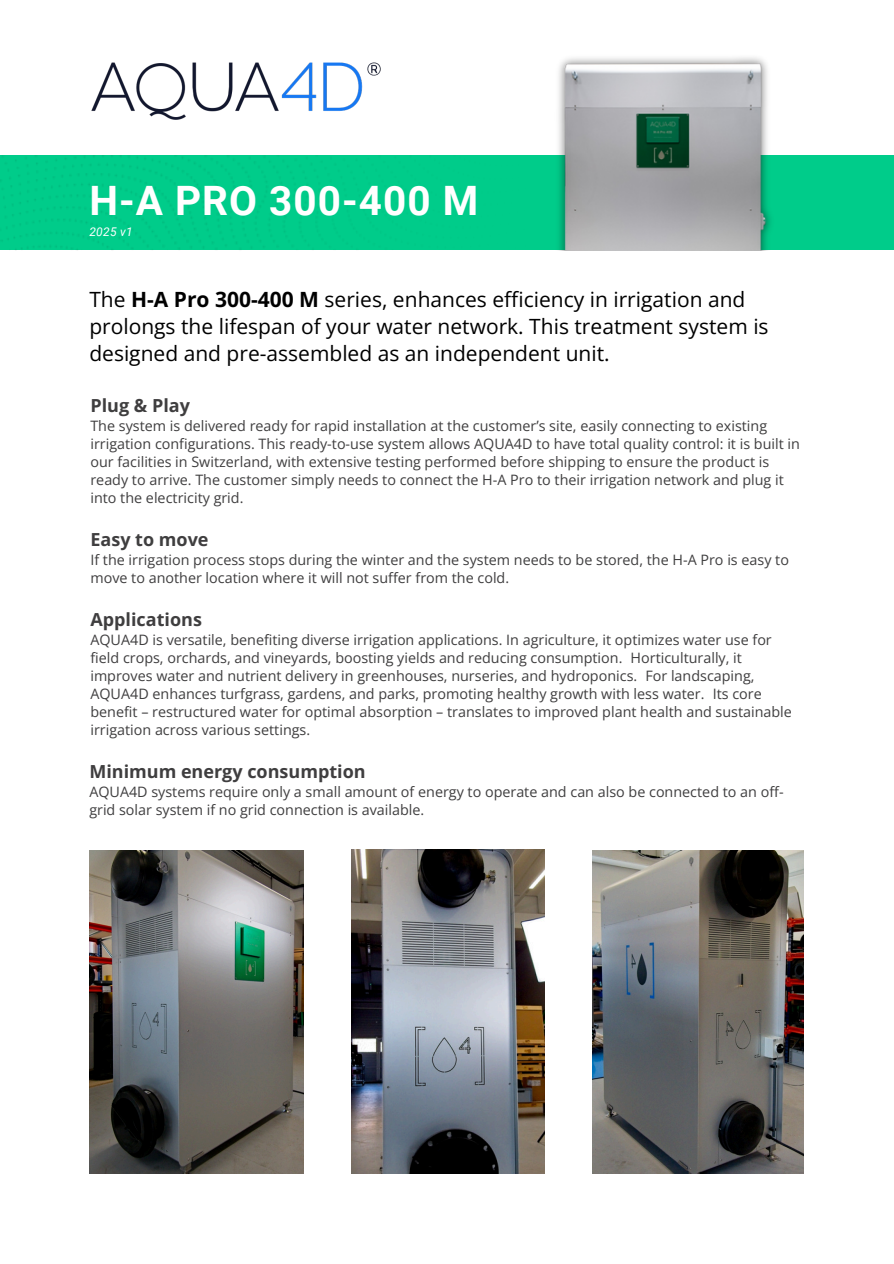
<style>
.page{position:relative;width:894px;height:1264px;background:#fff}
.page>*{position:absolute;margin:0;border:0;box-sizing:border-box;transform-origin:0 0}
.t1{font:700 40.5px "Roboto";letter-spacing:.025em;color:#fff}
.t2{font:21px/27px "Open Sans";color:#000}
.t3{font:700 18px "Open Sans";color:#3f3e3f}
.t4{font:14.4px/18px "Open Sans";color:#3f3e3f}
.t5{font:italic 12px "Roboto";letter-spacing:.025em;color:#fff}
.s1{font-weight:700}
</style>
<div class="page">
<div style="left:0;top:155px;width:893px;height:95px;background:#00cc8a"></div>
<img style="left:91px;top:62px;width:290px;height:58px">
<img style="left:558px;top:57px;width:213px;height:193px">
<img style="left:89px;top:850px;width:214px;height:323px">
<img style="left:592px;top:850px;width:211px;height:323px">
<img style="left:352px;top:849px;width:192px;height:324px">
<p class="t1" style="left:89px;top:177px;width:390px">H-A PRO 300-400 M</p>
<h3 class="t5" style="left:89px;top:225px;width:45px">2025 v1</h3>
<p class="t2" style="left:89px;top:285px;width:680px">The <span class="s1">H-A Pro 300-400 M</span> series, enhances efficiency in irrigation and prolongs the lifespan of your water network. This treatment system is designed and pre-assembled as an independent unit.</p>
<p class="t3" style="left:90px;top:392px;width:101px">Plug &amp; Play</p>
<p class="t4" style="left:90px;top:416px;width:710px">The system is delivered ready for rapid installation at the customer’s site, easily connecting to existing irrigation configurations. This ready-to-use system allows AQUA4D to have total quality control: it is built in our facilities in Switzerland, with extensive testing performed before shipping to ensure the product is ready to arrive. The customer simply needs to connect the H-A Pro to their irrigation network and plug it into the electricity grid.</p>
<p class="t3" style="left:90px;top:526px;width:120px">Easy to move</p>
<p class="t4" style="left:90px;top:550px;width:699px">If the irrigation process stops during the winter and the system needs to be stored, the H-A Pro is easy to move to another location where it will not suffer from the cold.</p>
<h2 class="t3" style="left:90px;top:606px;width:113px">Applications</h2>
<h2 class="t4" style="left:90px;top:630px;width:702px">AQUA4D is versatile, benefiting diverse irrigation applications. In agriculture, it optimizes water use for field crops, orchards, and vineyards, boosting yields and reducing consumption. Horticulturally, it improves water and nutrient delivery in greenhouses, nurseries, and hydroponics. For landscaping, AQUA4D enhances turfgrass, gardens, and parks, promoting healthy growth with less water. Its core benefit – restructured water for optimal absorption – translates to improved plant health and sustainable irrigation across various settings.</h2>
<h1 class="t3" style="left:89px;top:758px;width:278px">Minimum energy consumption</h1>
<h1 class="t4" style="left:89px;top:782px;width:695px">AQUA4D systems require only a small amount of energy to operate and can also be connected to an off&shy;grid solar system if no grid connection is available.</h1>
</div>
